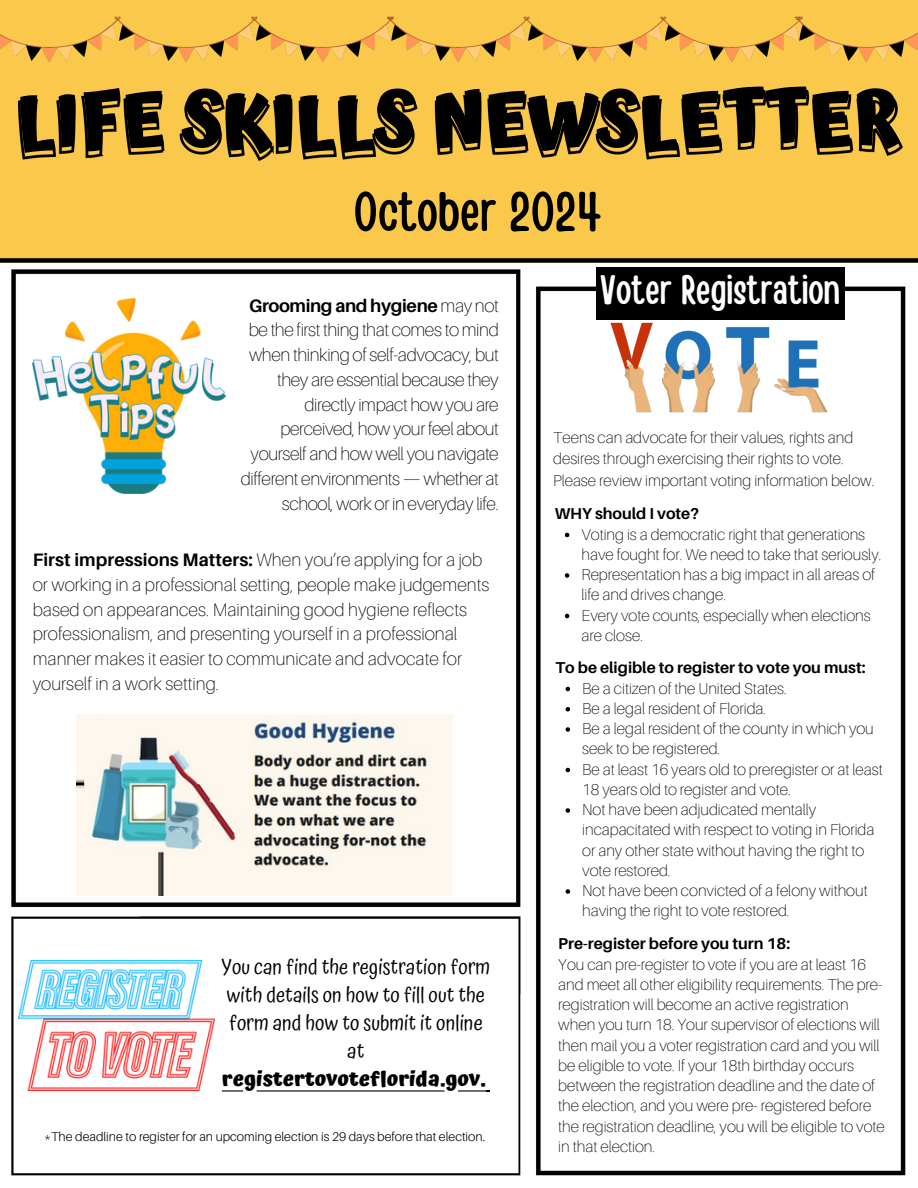
<style>
.page{position:relative;width:918px;height:1188px;background:#fff}
.page>*{position:absolute;margin:0;border:0;box-sizing:border-box;transform-origin:0 0}
.t1{font:700 73.65px "Atma";color:#000}
.t2{font:55.5px "Handy Casual Condensed";color:#000}
.t3{font:40.8px "Handy Casual Condensed";color:#fff}
.t4{font:21px/28.2px "Atma";color:#000;text-align:center}
.t5{font:100 18px/24.8px "Aileron";letter-spacing:.005em;color:#000}
.t6{font:100 18px/24.8px "Aileron";letter-spacing:-.02em;color:#000;text-align:right}
.t7{font:100 15.75px/20.2px "Aileron";color:#000}
.t8{font:700 15.75px "Aileron";color:#000}
.t9{font:300 12.6px "Aileron";color:#000}
.s1{font-weight:700}
</style>
<div class="page">
<img style="left:0;top:0;width:918px;height:1176px">
<img style="left:77px;top:714px;width:377px;height:181px">
<img style="left:33px;top:298px;width:192px;height:196px">
<img style="left:3px;top:909px;width:525px;height:267px">
<img style="left:605px;top:320px;width:228px;height:99px">
<img style="left:0;top:9px;width:918px;height:61px">
<img style="left:19px;top:960px;width:196px;height:131px">
<svg style="left:222px;top:1090px;width:268px;height:2px"></svg>
<img style="left:19px;top:90px;width:883px;height:71px">
<div style="left:596px;top:267px;width:249px;height:53px;background:#000"></div>
<svg style="left:565px;top:533px;width:4px;height:4px"></svg>
<svg style="left:565px;top:573px;width:4px;height:5px"></svg>
<svg style="left:565px;top:614px;width:4px;height:4px"></svg>
<svg style="left:566px;top:687px;width:4px;height:4px"></svg>
<svg style="left:566px;top:707px;width:4px;height:5px"></svg>
<svg style="left:566px;top:727px;width:4px;height:5px"></svg>
<svg style="left:566px;top:768px;width:4px;height:4px"></svg>
<svg style="left:566px;top:808px;width:4px;height:5px"></svg>
<svg style="left:566px;top:889px;width:4px;height:5px"></svg>
<p class="t1" style="left:16px;top:77px;width:885px">LIFE SKILLS NEWSLETTER</p>
<h3 class="t2" style="left:354px;top:175px;width:250px">October 2024</h3>
<p class="t6" style="left:241px;top:293px;width:260px"><span class="s1">Grooming and hygiene</span> may not be the first thing that comes to mind when thinking of self-advocacy, but they are essential because they directly impact how you are perceived, how your feel about yourself and how well you navigate different environments — whether at school, work or in everyday life.</p>
<p class="t5" style="left:33px;top:547px;width:458px"><span class="s1">First impressions Matters:</span> When you’re applying for a job or working in a professional setting, people make judgements based on appearances. Maintaining good hygiene reflects professionalism, and presenting yourself in a professional manner makes it easier to communicate and advocate for yourself in a work setting.</p>
<p class="t4" style="left:221px;top:952px;width:270px">You can find the registration form with details on how to fill out the form and how to submit it online at <span class="s1">registertovoteflorida.gov.</span></p>
<h4 class="t9" style="left:44px;top:1128px;width:443px">*The deadline to register for an upcoming election is 29 days before that election.</h4>
<p class="t3" style="left:600px;top:263px;width:241px">Voter Registration</p>
<h6 class="t7" style="left:553px;top:427px;width:323px;line-height:21.3px">Teens can advocate for their values, rights and desires through exercising their rights to vote.<br>Please review important voting information below.</h6>
<p class="t8" style="left:555px;top:504px;width:146px">WHY should I vote?</p>
<p class="t7" style="left:581px;top:524px;width:301px">Voting is a democratic right that generations have fought for. We need to take that seriously.</p>
<p class="t7" style="left:581px;top:564px;width:295px">Representation has a big impact in all areas of life and drives change.</p>
<h6 class="t7" style="left:581px;top:605px;width:291px">Every vote counts, especially when elections are close.</h6>
<p class="t8" style="left:555px;top:658px;width:312px">To be eligible to register to vote you must:</p>
<p class="t7" style="left:582px;top:678px;width:206px">Be a citizen of the United States.</p>
<p class="t7" style="left:582px;top:698px;width:185px">Be a legal resident of Florida.</p>
<p class="t7" style="left:582px;top:718px;width:293px">Be a legal resident of the county in which you seek to be registered.</p>
<p class="t7" style="left:582px;top:759px;width:302px">Be at least 16 years old to preregister or at least<br>18 years old to register and vote.</p>
<p class="t7" style="left:582px;top:799px;width:294px">Not have been adjudicated mentally incapacitated with respect to voting in Florida or any other state without having the right to vote restored.</p>
<p class="t7" style="left:582px;top:880px;width:287px">Not have been convicted of a felony without having the right to vote restored.</p>
<p class="t8" style="left:558px;top:934px;width:233px">Pre-register before you turn 18:</p>
<p class="t7" style="left:558px;top:954px;width:328px">You can pre-register to vote if you are at least 16 and meet all other eligibility requirements. The pre&shy;registration will become an active registration when you turn 18. Your supervisor of elections will then mail you a voter registration card and you will be eligible to vote. If your 18th birthday occurs between the registration deadline and the date of the election, and you were pre- registered before the registration deadline, you will be eligible to vote in that election.</p>
</div>
